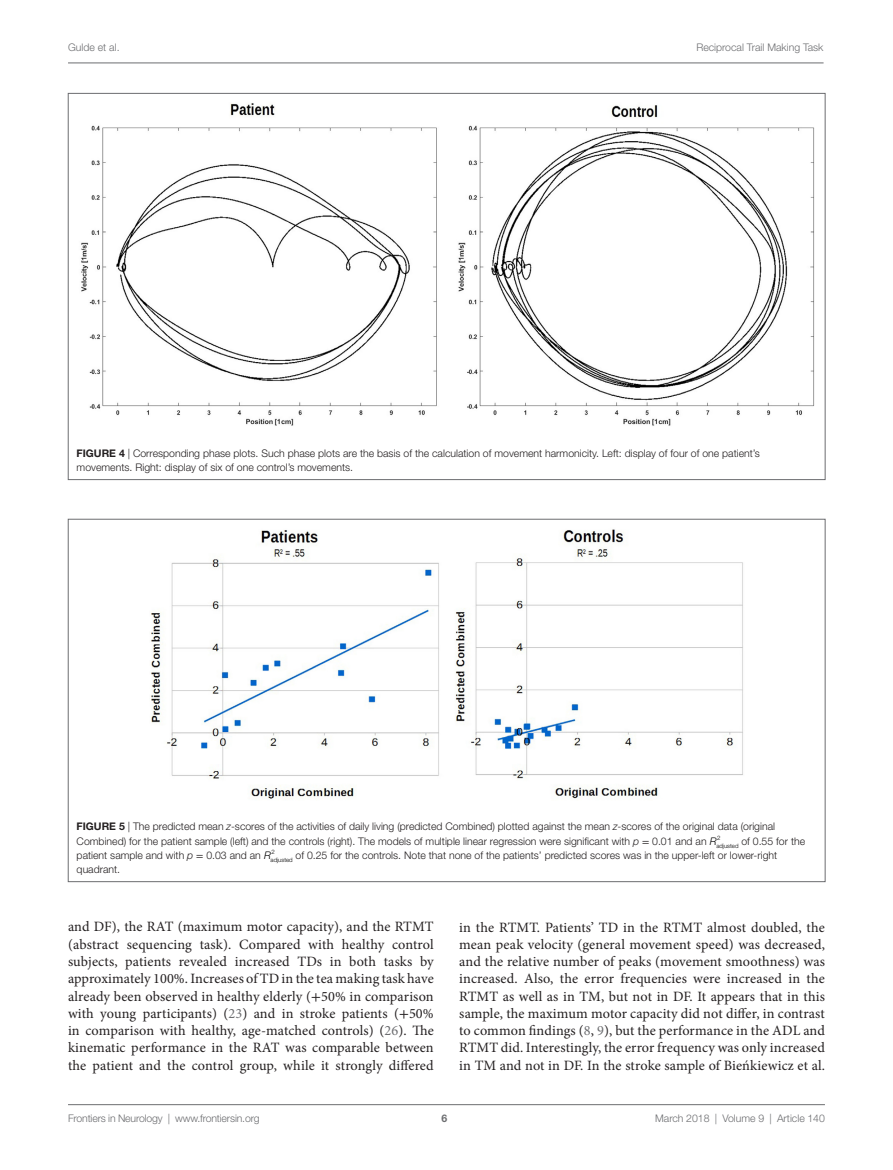
<style>
.page{position:relative;width:893px;height:1170px;background:#fff}
.page>*{position:absolute;margin:0;border:0;box-sizing:border-box;transform-origin:0 0}
.t1{font:14.25px/17.2px "Minion Pro";letter-spacing:.01em;color:#231f20;text-align:justify}
.t2{font:300 10.5px/14.2px "Helvetica Neue LT Std";color:#231f20}
.t3{font:300 10.5px "Helvetica Neue LT Std";color:#6c6d70}
.t4{font:700 10.5px "Helvetica Neue LT Std";color:#6c6d70}
.t5{font:300 6px "Helvetica Neue LT Std";color:#000}
.s1{font-weight:700}
.s2{font-style:italic}
.s3{font-family:"STIX General";font-weight:400}
.s4{font-style:italic;color:#000}
.s5{font-family:"STIX General"}
.s6{color:#6c6d70}
</style>
<div class="page">
<img style="left:151px;top:529px;width:592px;height:270px">
<img style="left:81px;top:103px;width:733px;height:323px">
<hr style="left:68px;top:63px;width:756px;height:1px;background:#6c6d70">
<hr style="left:68px;top:1104px;width:757px;height:1px;background:#6c6d70">
<p class="t3" style="left:68px;top:41px;width:53px">Gulde et al.</p>
<p class="t3" style="left:696px;top:41px;width:129px">Reciprocal Trail Making Task</p>
<p class="t2" style="left:77px;top:446px;width:685px"><span class="s1">FIGURE 4</span> | Corresponding phase plots. Such phase plots are the basis of the calculation of movement harmonicity. Left: display of four of one patient’s movements. Right: display of six of one control’s movements.</p>
<p class="t2" style="left:77px;top:819px;width:730px"><span class="s1">FIGURE 5</span> | The predicted mean <span class="s2">z</span>-scores of the activities of daily living (predicted Combined) plotted against the mean <span class="s2">z</span>-scores of the original data (original<br>Combined) for the patient sample (left) and the controls (right). The models of multiple linear regression were significant with <span class="s2">p</span> <span class="s3">=</span> 0.01 and an <span class="s4">R</span><sub>adjusted</sub> of 0.55 for the</p>
<p class="t5" style="left:717px;top:834px;width:5px">2</p>
<p class="t2" style="left:77px;top:847px;width:702px">patient sample and with <span class="s2">p</span> <span class="s3">=</span> 0.03 and an <span class="s4">R</span><sub>adjusted</sub> of 0.25 for the controls. Note that none of the patients’ predicted scores was in the upper-left or lower-right</p>
<p class="t5" style="left:271px;top:848px;width:5px">2</p>
<p class="t2" style="left:77px;top:862px;width:45px">quadrant.</p>
<p class="t1" style="left:68px;top:918px;width:367px">and DF), the RAT (maximum motor capacity), and the RTMT (abstract sequencing task). Compared with healthy control subjects, patients revealed increased TDs in both tasks by approximately 100%. Increases of TD in the tea making task have already been observed in healthy elderly (<span class="s5">+</span>50% in comparison with young participants) (<span class="s6">23</span>) and in stroke patients (<span class="s5">+</span>50% in comparison with healthy, age-matched controls) (<span class="s6">26</span>). The kinematic performance in the RAT was comparable between the patient and the control group, while it strongly differed</p>
<p class="t1" style="left:459px;top:918px;width:367px">in the RTMT. Patients’ TD in the RTMT almost doubled, the mean peak velocity (general movement speed) was decreased, and the relative number of peaks (movement smoothness) was increased. Also, the error frequencies were increased in the RTMT as well as in TM, but not in DF. It appears that in this sample, the maximum motor capacity did not differ, in contrast to common findings (<span class="s6">8</span>, <span class="s6">9</span>), but the performance in the ADL and RTMT did. Interestingly, the error frequency was only increased in TM and not in DF. In the stroke sample of Bieńkiewicz et al.</p>
<p class="t3" style="left:68px;top:1111px;width:193px">Frontiers in Neurology | www.frontiersin.org</p>
<p class="t3" style="left:655px;top:1111px;width:171px">March 2018 | Volume 9 | Article 140</p>
<p class="t4" style="left:441px;top:1111px;width:7px">6</p>
</div>
